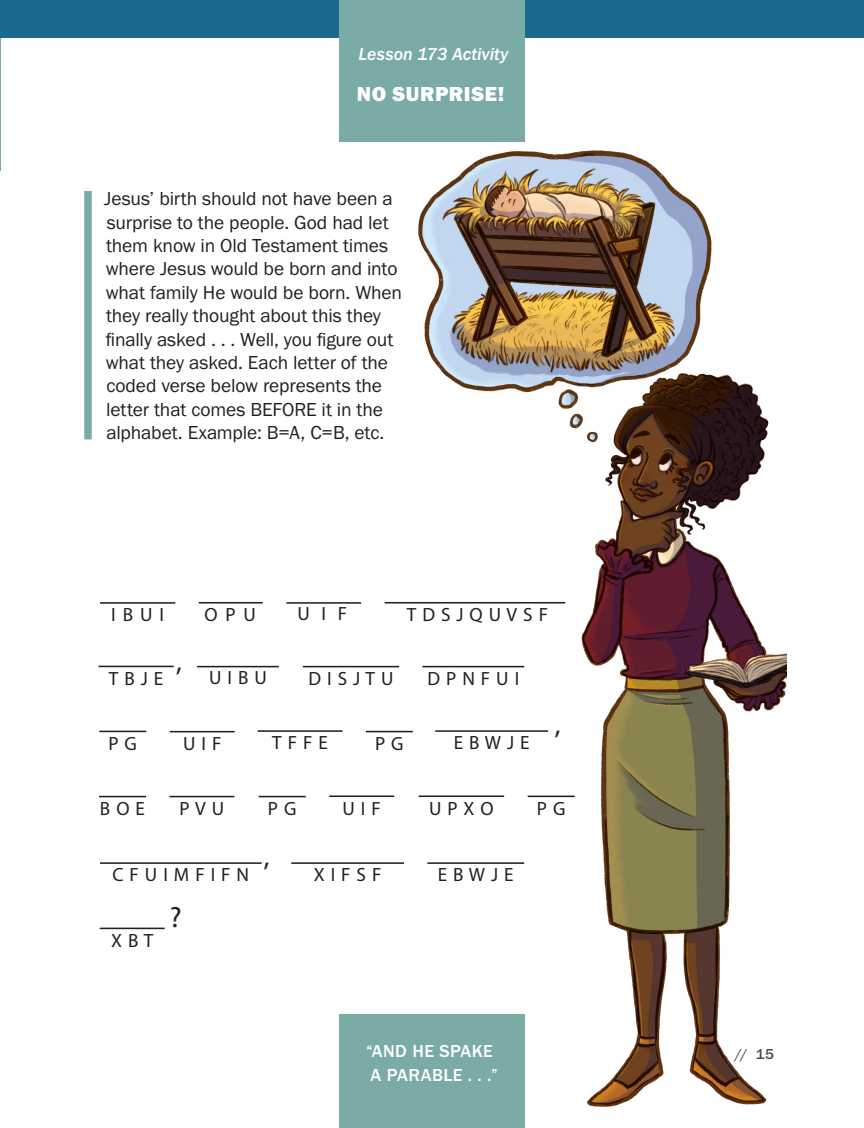
<style>
.page{position:relative;width:864px;height:1128px;background:#fff}
.page>*{position:absolute;margin:0;border:0;box-sizing:border-box;transform-origin:0 0}
.t1{font:29.4px "Myriad Pro";color:#231f20}
.t2{font:27.75px "Myriad Pro";color:#231f20}
.Activity_-_Tab_-_Tit{font:21px "Franklin Gothic URW Hea";letter-spacing:.025em;color:#fff}
.Activity_-_Text{font:19.5px/23.4px "Franklin Gothic URW Boo";letter-spacing:-.005em;color:#231f20}
.t3{font:19.2px "Myriad Pro";color:#231f20}
.t4{font:500 18px "Franklin Gothic URW";letter-spacing:.025em;color:#fff}
.t5{font:18px "Franklin Gothic URW Med Ita";color:#fff}
.t6{font:500 15px "Franklin Gothic URW";color:#231f20}
</style>
<div class="page">
<hr style="left:0;top:0;width:2px;height:171px;background:#7aaba6">
<img style="left:418px;top:150px;width:368px;height:956px">
<hr style="left:287px;top:602px;width:74px;height:1px;background:#231f20">
<hr style="left:303px;top:665px;width:96px;height:2px;background:#231f20">
<hr style="left:422px;top:665px;width:102px;height:2px;background:#231f20">
<hr style="left:197px;top:665px;width:82px;height:2px;background:#231f20">
<hr style="left:385px;top:602px;width:180px;height:1px;background:#231f20">
<hr style="left:100px;top:602px;width:75px;height:1px;background:#231f20">
<hr style="left:199px;top:602px;width:64px;height:1px;background:#231f20">
<hr style="left:98px;top:665px;width:76px;height:2px;background:#231f20">
<hr style="left:99px;top:730px;width:47px;height:2px;background:#231f20">
<hr style="left:258px;top:730px;width:85px;height:1px;background:#231f20">
<hr style="left:170px;top:730px;width:65px;height:2px;background:#231f20">
<hr style="left:100px;top:862px;width:162px;height:1px;background:#231f20">
<hr style="left:427px;top:862px;width:97px;height:1px;background:#231f20">
<hr style="left:366px;top:730px;width:47px;height:2px;background:#231f20">
<hr style="left:435px;top:730px;width:113px;height:1px;background:#231f20">
<hr style="left:99px;top:795px;width:47px;height:2px;background:#231f20">
<hr style="left:169px;top:795px;width:65px;height:2px;background:#231f20">
<hr style="left:259px;top:795px;width:47px;height:2px;background:#231f20">
<hr style="left:419px;top:795px;width:85px;height:2px;background:#231f20">
<hr style="left:329px;top:795px;width:65px;height:2px;background:#231f20">
<hr style="left:528px;top:795px;width:47px;height:2px;background:#231f20">
<hr style="left:291px;top:862px;width:113px;height:1px;background:#231f20">
<hr style="left:100px;top:927px;width:65px;height:2px;background:#231f20">
<div style="left:0;top:0;width:864px;height:38px;background:#1c698e"></div>
<div style="left:339px;top:1014px;width:186px;height:113px;background:#7aaba6"></div>
<div style="left:339px;top:0;width:186px;height:142px;background:#7aaba6"></div>
<div style="left:84px;top:191px;width:8px;height:248px;background:#7aaba6"></div>
<p class="t5" style="left:359px;top:43px;width:151px">Lesson 173 Activity</p>
<p class="Activity_-_Tab_-_Tit" style="left:357px;top:81px;width:149px">NO SURPRISE!</p>
<p class="Activity_-_Text" style="left:104px;top:186px;width:299px">Jesus’ birth should not have been a surprise to the people. God had let them know in Old Testament times where Jesus would be born and into what family He would be born. When they really thought about this they finally asked . . . Well, you figure out what they asked. Each letter of the coded verse below represents the letter that comes BEFORE it in the alphabet. Example: B=A, C=B, etc.</p>
<p class="t3" style="left:297px;top:602px;width:51px">U I F</p>
<p class="t3" style="left:111px;top:603px;width:54px">I B U I</p>
<p class="t3" style="left:204px;top:602px;width:53px">O P U</p>
<p class="t3" style="left:407px;top:603px;width:143px">T D S J Q U V S F</p>
<p class="t3" style="left:109px;top:666px;width:56px">T B J E</p>
<p class="t2" style="left:176px;top:644px;width:7px">,</p>
<p class="t3" style="left:209px;top:665px;width:59px">U I B U</p>
<p class="t3" style="left:309px;top:666px;width:86px">D I S J T U</p>
<p class="t3" style="left:427px;top:666px;width:93px">D P N F U I</p>
<p class="t3" style="left:108px;top:731px;width:30px">P G</p>
<p class="t3" style="left:183px;top:731px;width:40px">U I F</p>
<p class="t3" style="left:272px;top:731px;width:57px">T F F E</p>
<p class="t3" style="left:375px;top:731px;width:30px">P G</p>
<p class="t3" style="left:454px;top:731px;width:77px">E B W J E</p>
<p class="t2" style="left:555px;top:708px;width:7px">,</p>
<p class="t3" style="left:100px;top:796px;width:47px">B O E</p>
<p class="t3" style="left:180px;top:796px;width:46px">P V U</p>
<p class="t3" style="left:268px;top:796px;width:30px">P G</p>
<p class="t3" style="left:343px;top:796px;width:40px">U I F</p>
<p class="t3" style="left:429px;top:796px;width:66px">U P X O</p>
<p class="t3" style="left:537px;top:796px;width:30px">P G</p>
<p class="t2" style="left:264px;top:839px;width:7px">,</p>
<p class="t3" style="left:113px;top:863px;width:138px">C F U I M F I F N</p>
<p class="t3" style="left:438px;top:863px;width:77px">E B W J E</p>
<p class="t3" style="left:314px;top:863px;width:69px">X I F S F</p>
<p class="t3" style="left:111px;top:928px;width:44px">X B T</p>
<p class="t1" style="left:170px;top:899px;width:13px">?</p>
<p class="t4" style="left:366px;top:1039px;width:128px">“AND HE SPAKE</p>
<p class="t6" style="left:735px;top:1044px;width:41px">// 15</p>
<p class="t4" style="left:371px;top:1063px;width:129px">A PARABLE . . .”</p>
</div>
